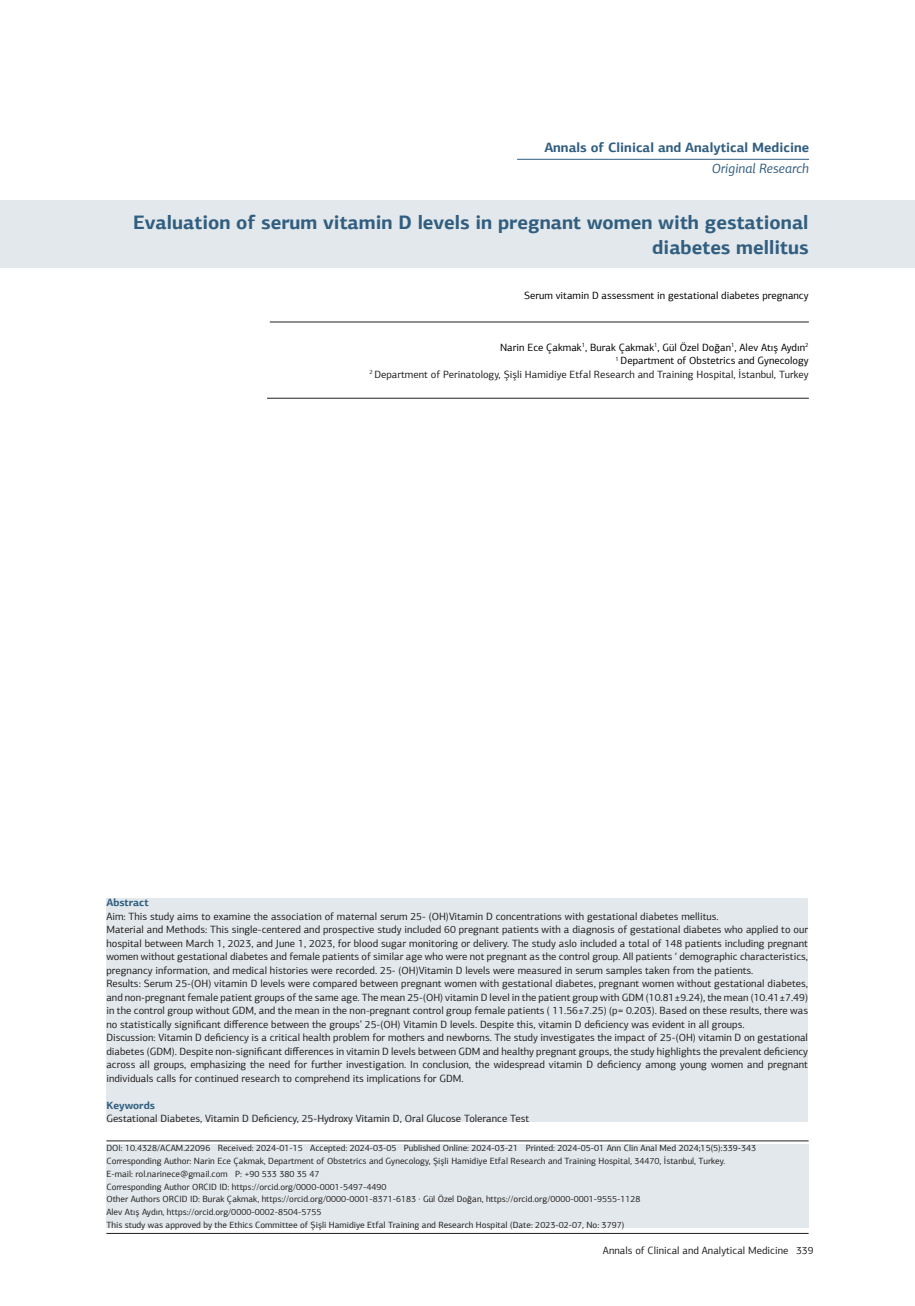
<style>
.page{position:relative;width:915px;height:1306px;background:#fff}
.page>*{position:absolute;margin:0;border:0;box-sizing:border-box;transform-origin:0 0}
.t1{font:700 19.5px/25.5px "PF Agora Sans Pro";color:#315e80;text-align:right}
.t2{font:700 13.5px "PF Agora Sans Pro";color:#315e80}
.t3{font:italic 13.5px "PF Agora Sans Pro";color:#315e80}
.t4{font:10.5px/13.5px "PF Agora Sans Pro";color:#231f20}
.t5{font:10.5px/13.5px "PF Agora Sans Pro";color:#000;text-align:right}
.t6{font:700 10.5px "PF Agora Sans Pro";color:#315e80}
.t7{font:9px/12.8px "PF Agora Sans Pro";color:#231f20}
.s1{color:#231f20}
.s2{font-weight:700}
</style>
<div class="page">
<hr style="left:106px;top:1233px;width:702px;height:1px;background:#231f20">
<div style="left:0;top:200px;width:914px;height:68px;background:#e2e8eb"></div>
<hr style="left:106px;top:1140px;width:702px;height:1px;background:#231f20">
<hr style="left:270px;top:322px;width:538px;height:1px;background:#231f20">
<hr style="left:267px;top:398px;width:541px;height:1px;background:#231f20">
<hr style="left:517px;top:159px;width:291px;height:1px;background:#315e80">
<div style="left:106px;top:1144px;width:702px;height:83px;background:#e2e8eb"></div>
<div style="left:106px;top:898px;width:701px;height:224px;background:#e2e8eb"></div>
<p class="t2" style="left:544px;top:139px;width:266px">Annals of Clinical and Analytical Medicine</p>
<p class="t3" style="left:711px;top:160px;width:99px">Original Research</p>
<h1 class="t1" style="left:133px;top:209px;width:676px">Evaluation of serum vitamin D levels in pregnant women with gestational diabetes mellitus</h1>
<p class="t5" style="left:524px;top:288px;width:286px">Serum vitamin D assessment in gestational diabetes pregnancy</p>
<p class="t5" style="left:369px;top:340px;width:440px">Narin Ece Çakmak<sup>1</sup>, Burak Çakmak<sup>1</sup>, Gül Özel Doğan<sup>1</sup>, Alev Atış Aydın<sup>2<br>1</sup> Department of Obstetrics and Gynecology<br><sup>2</sup> <span class="s1">Department of Perinatology, Şişli Hamidiye Etfal Research and Training Hospital, İstanbul, Turkey</span></p>
<p class="t6" style="left:106px;top:896px;width:44px">Abstract</p>
<p class="t4" style="left:106px;top:909px;width:703px">Aim: This study aims to examine the association of maternal serum 25- (OH)Vitamin D concentrations with gestational diabetes mellitus.<br>Material and Methods: This single-centered and prospective study included 60 pregnant patients with a diagnosis of gestational diabetes who applied to our hospital between March 1, 2023, and June 1, 2023, for blood sugar monitoring or delivery. The study aslo included a total of 148 patients including pregnant women without gestational diabetes and female patients of similar age who were not pregnant as the control group. All patients ‘ demographic characteristics, pregnancy information, and medical histories were recorded. 25- (OH)Vitamin D levels were measured in serum samples taken from the patients.<br>Results: Serum 25-(OH) vitamin D levels were compared between pregnant women with gestational diabetes, pregnant women without gestational diabetes, and non-pregnant female patient groups of the same age. The mean 25-(OH) vitamin D level in the patient group with GDM (10.81±9.24), the mean (10.41±7.49) in the control group without GDM, and the mean in the non-pregnant control group female patients ( 11.56±7.25) (p= 0.203). Based on these results, there was no statistically significant difference between the groups’ 25-(OH) Vitamin D levels. Despite this, vitamin D deficiency was evident in all groups.<br>Discussion: Vitamin D deficiency is a critical health problem for mothers and newborns. The study investigates the impact of 25-(OH) vitamin D on gestational diabetes (GDM). Despite non-significant differences in vitamin D levels between GDM and healthy pregnant groups, the study highlights the prevalent deficiency across all groups, emphasizing the need for further investigation. In conclusion, the widespread vitamin D deficiency among young women and pregnant individuals calls for continued research to comprehend its implications for GDM.</p>
<p class="t6" style="left:106px;top:1098px;width:50px">Keywords</p>
<p class="t4" style="left:106px;top:1111px;width:424px">Gestational Diabetes, Vitamin D Deficiency, 25-Hydroxy Vitamin D, Oral Glucose Tolerance Test</p>
<p class="t7" style="left:106px;top:1141px;width:651px">DOI: 10.4328/ACAM.22096 Received: 2024-01-15 Accepted: 2024-03-05 Published Online: 2024-03-21 Printed: 2024-05-01 Ann Clin Anal Med 2024;15(5):339-343<br>Corresponding Author: Narin Ece Çakmak, Department of Obstetrics and Gynecology, Şişli Hamidiye Etfal Research and Training Hospital, 34470, İstanbul, Turkey.<br>E-mail: rol.narinece@gmail.com P: +90 533 380 35 47<br>Corresponding Author ORCID ID: https://orcid.org/0000-0001-5497-4490<br>Other Authors ORCID ID: Burak Çakmak, https://orcid.org/0000-0001-8371-6183 <span class="s2">.</span> Gül Özel Doğan, https://orcid.org/0000-0001-9555-1128<br>Alev Atış Aydın, https://orcid.org/0000-0002-8504-5755<br>This study was approved by the Ethics Committee of Şişli Hamidiye Etfal Training and Research Hospital (Date: 2023-02-07, No: 3797)</p>
<p class="t4" style="left:602px;top:1243px;width:212px">Annals of Clinical and Analytical Medicine 339</p>
</div>
